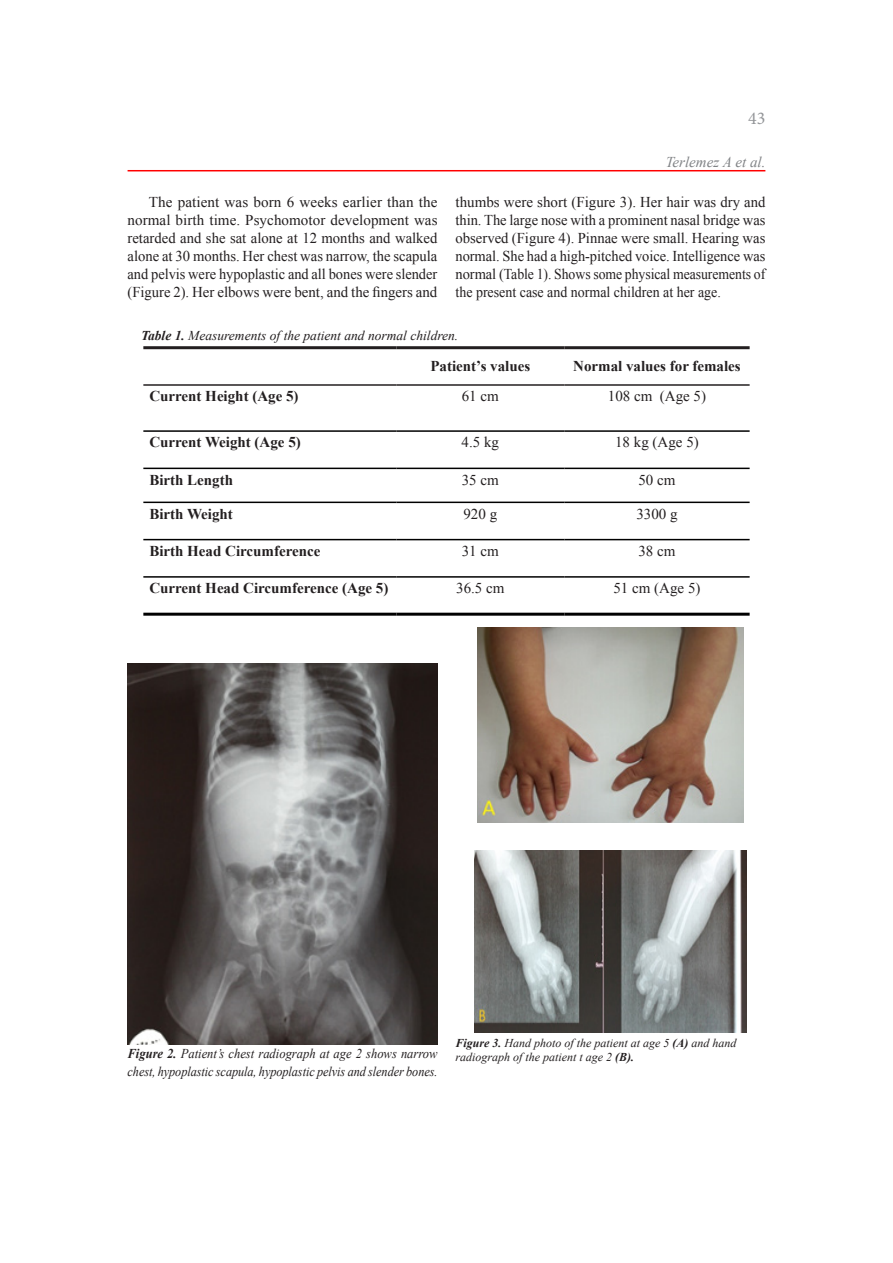
<style>
.page{position:relative;width:893px;height:1263px;background:#fff}
.page>*{position:absolute;margin:0;border:0;box-sizing:border-box;transform-origin:0 0}
.t1{font:18px "Minion Pro";color:#939598}
.Gövde-Eng{font:15px/18px "Times New Roman";color:#231f20;text-align:justify}
.t2{font:700 15px "Times New Roman";color:#231f20}
.t3{font:italic 15px "Times New Roman";color:#808285}
.Gövde-Eng-2{font:italic 13.5px/18px "Times New Roman";color:#231f20;scale:.93 1}
.Gövde-Eng-3{font:italic 13.5px "Times New Roman";color:#231f20}
.t4{font:italic 12px/13.5px "Times New Roman";color:#231f20}
.s1{font-weight:700}
</style>
<div class="page">
<hr style="left:128px;top:170px;width:637px;height:1px;background:#f00">
<hr style="left:143px;top:346px;width:253px;height:3px;background:#231f20">
<hr style="left:396px;top:346px;width:168px;height:3px;background:#231f20">
<hr style="left:564px;top:346px;width:186px;height:3px;background:#231f20">
<hr style="left:143px;top:613px;width:253px;height:3px;background:#000">
<hr style="left:396px;top:613px;width:168px;height:3px;background:#000">
<hr style="left:564px;top:613px;width:186px;height:3px;background:#000">
<hr style="left:143px;top:384px;width:253px;height:2px;background:#231f20">
<hr style="left:396px;top:384px;width:168px;height:2px;background:#231f20">
<hr style="left:564px;top:384px;width:186px;height:2px;background:#231f20">
<hr style="left:143px;top:430px;width:253px;height:2px;background:#000">
<hr style="left:396px;top:430px;width:168px;height:2px;background:#000">
<hr style="left:564px;top:430px;width:186px;height:2px;background:#000">
<hr style="left:143px;top:468px;width:253px;height:1px;background:#000">
<hr style="left:396px;top:468px;width:168px;height:1px;background:#000">
<hr style="left:564px;top:468px;width:186px;height:1px;background:#000">
<hr style="left:143px;top:502px;width:253px;height:1px;background:#000">
<hr style="left:396px;top:502px;width:168px;height:1px;background:#000">
<hr style="left:564px;top:502px;width:186px;height:1px;background:#000">
<hr style="left:143px;top:539px;width:253px;height:1px;background:#000">
<hr style="left:396px;top:539px;width:168px;height:1px;background:#000">
<hr style="left:564px;top:539px;width:186px;height:1px;background:#000">
<hr style="left:143px;top:576px;width:253px;height:2px;background:#000">
<hr style="left:396px;top:576px;width:168px;height:2px;background:#000">
<hr style="left:564px;top:576px;width:186px;height:2px;background:#000">
<img style="left:128px;top:664px;width:309px;height:380px">
<img style="left:478px;top:628px;width:266px;height:195px">
<img style="left:474px;top:850px;width:273px;height:183px">
<p class="t1" style="left:748px;top:106px;width:19px">43</p>
<p class="t3" style="left:666px;top:152px;width:101px">Terlemez A et al.</p>
<p class="Gövde-Eng" style="left:128px;top:193px;width:311px;text-indent:21px">The patient was born 6 weeks earlier than the normal birth time. Psychomotor development was retarded and she sat alone at 12 months and walked alone at 30 months. Her chest was narrow, the scapula and pelvis were hypoplastic and all bones were slender (Figure 2). Her elbows were bent, and the fingers and</p>
<p class="Gövde-Eng" style="left:455px;top:193px;width:311px">thumbs were short (Figure 3). Her hair was dry and thin. The large nose with a prominent nasal bridge was observed (Figure 4). Pinnae were small. Hearing was normal. She had a high-pitched voice. Intelligence was normal (Table 1). Shows some physical measurements of the present case and normal children at her age.</p>
<p class="Gövde-Eng-3" style="left:141px;top:326px;width:319px"><span class="s1">Table 1.</span> Measurements of the patient and normal children.</p>
<p class="t2" style="left:430px;top:356px;width:101px">Patient’s values</p>
<p class="t2" style="left:573px;top:356px;width:169px">Normal values for females</p>
<p class="t2" style="left:149px;top:386px;width:151px">Current Height (Age 5)</p>
<p class="Gövde-Eng" style="left:462px;top:387px;width:39px">61 cm</p>
<p class="Gövde-Eng" style="left:608px;top:387px;width:100px">108 cm (Age 5)</p>
<p class="t2" style="left:149px;top:432px;width:153px">Current Weight (Age 5)</p>
<p class="Gövde-Eng" style="left:462px;top:433px;width:39px">4.5 kg</p>
<p class="Gövde-Eng" style="left:615px;top:433px;width:85px">18 kg (Age 5)</p>
<p class="t2" style="left:149px;top:469px;width:85px">Birth Length</p>
<p class="Gövde-Eng" style="left:462px;top:470px;width:39px">35 cm</p>
<p class="Gövde-Eng" style="left:638px;top:470px;width:39px">50 cm</p>
<p class="t2" style="left:149px;top:503px;width:85px">Birth Weight</p>
<p class="Gövde-Eng" style="left:463px;top:504px;width:35px">920 g</p>
<p class="Gövde-Eng" style="left:636px;top:504px;width:43px">3300 g</p>
<p class="t2" style="left:149px;top:540px;width:173px">Birth Head Circumference</p>
<p class="Gövde-Eng" style="left:462px;top:542px;width:39px">31 cm</p>
<p class="Gövde-Eng" style="left:638px;top:542px;width:39px">38 cm</p>
<p class="t2" style="left:149px;top:578px;width:241px">Current Head Circumference (Age 5)</p>
<p class="Gövde-Eng" style="left:456px;top:579px;width:50px">36.5 cm</p>
<p class="Gövde-Eng" style="left:613px;top:579px;width:89px">51 cm (Age 5)</p>
<p class="Gövde-Eng-2" style="left:128px;top:1044px;width:335px"><span class="s1">Figure 2.</span> Patient’s chest radiograph at age 2 shows narrow chest, hypoplastic scapula, hypoplastic pelvis and slender bones.</p>
<p class="t4" style="left:455px;top:1036px;width:282px"><span class="s1">Figure 3.</span> Hand photo of the patient at age 5 <span class="s1">(A)</span> and hand radiograph of the patient t age 2 <span class="s1">(B).</span></p>
</div>
